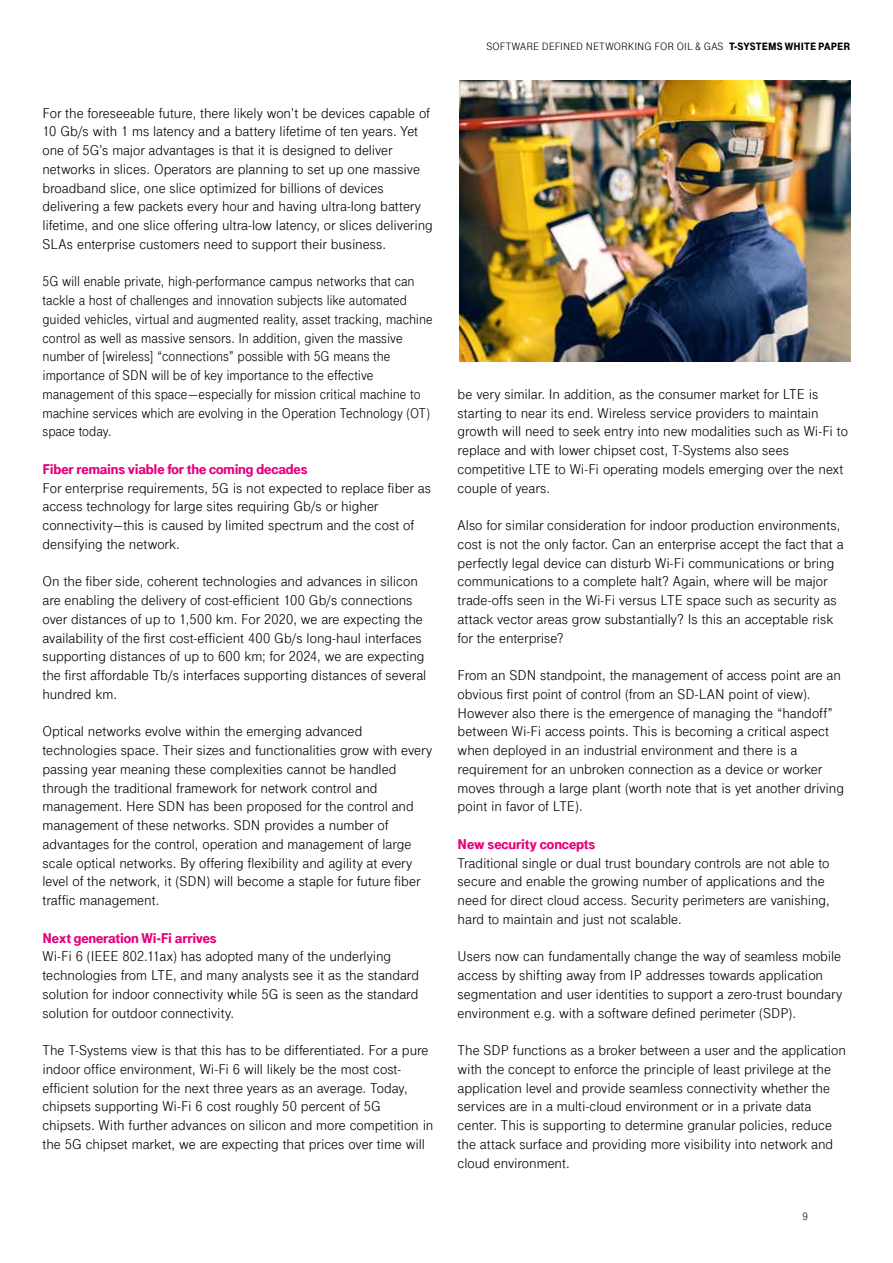
<style>
.page{position:relative;width:893px;height:1263px;background:#fff}
.page>*{position:absolute;margin:0;border:0;box-sizing:border-box;transform-origin:0 0}
.t1{font:15px/18.8px "Tele Grotesk Next";color:#000}
.t2{font:15px/18.8px "Tele Grotesk Next";color:#000;scale:.94 1}
.t3{font:900 15px "Tele Grotesk Next";letter-spacing:-.01em;color:#e6007d}
.t4{font:11.25px "Tele Grotesk Next";letter-spacing:.005em;color:#000}
.s1{font-weight:900}
</style>
<div class="page">
<img style="left:460px;top:80px;width:390px;height:281px">
<p class="t1" style="left:43px;top:103px;width:392px">For the foreseeable future, there likely won’t be devices capable of 10 Gb/s with 1 ms latency and a battery lifetime of ten years. Yet one of 5G’s major advantages is that it is designed to deliver networks in slices. Operators are planning to set up one massive broadband slice, one slice optimized for billions of devices delivering a few packets every hour and having ultra-long battery lifetime, and one slice offering ultra-low latency, or slices delivering SLAs enterprise customers need to support their business.</p>
<p class="t2" style="left:43px;top:272px;width:417px">5G will enable private, high-performance campus networks that can tackle a host of challenges and innovation subjects like automated guided vehicles, virtual and augmented reality, asset tracking, machine control as well as massive sensors. In addition, given the massive number of [wireless] “connections” possible with 5G means the importance of SDN will be of key importance to the effective management of this space―especially for mission critical machine to machine services which are evolving in the Operation Technology (OT) space today.</p>
<p class="t3" style="left:43px;top:460px;width:267px">Fiber remains viable for the coming decades</p>
<p class="t1" style="left:43px;top:478px;width:390px">For enterprise requirements, 5G is not expected to replace fiber as access technology for large sites requiring Gb/s or higher connectivity—this is caused by limited spectrum and the cost of densifying the network.</p>
<p class="t1" style="left:43px;top:572px;width:385px">On the fiber side, coherent technologies and advances in silicon are enabling the delivery of cost-efficient 100 Gb/s connections over distances of up to 1,500 km. For 2020, we are expecting the availability of the first cost-efficient 400 Gb/s long-haul interfaces supporting distances of up to 600 km; for 2024, we are expecting the first affordable Tb/s interfaces supporting distances of several hundred km.</p>
<p class="t1" style="left:43px;top:722px;width:391px">Optical networks evolve within the emerging advanced technologies space. Their sizes and functionalities grow with every passing year meaning these complexities cannot be handled through the traditional framework for network control and management. Here SDN has been proposed for the control and management of these networks. SDN provides a number of advantages for the control, operation and management of large scale optical networks. By offering flexibility and agility at every level of the network, it (SDN) will become a staple for future fiber traffic management.</p>
<p class="t3" style="left:43px;top:929px;width:176px">Next generation Wi-Fi arrives</p>
<p class="t1" style="left:43px;top:947px;width:378px">Wi-Fi 6 (IEEE 802.11ax) has adopted many of the underlying technologies from LTE, and many analysts see it as the standard solution for indoor connectivity while 5G is seen as the standard solution for outdoor connectivity.</p>
<p class="t1" style="left:43px;top:1041px;width:392px">The T-Systems view is that this has to be differentiated. For a pure indoor office environment, Wi-Fi 6 will likely be the most cost&shy;efficient solution for the next three years as an average. Today, chipsets supporting Wi-Fi 6 cost roughly 50 percent of 5G chipsets. With further advances on silicon and more competition in the 5G chipset market, we are expecting that prices over time will</p>
<p class="t4" style="left:486px;top:40px;width:365px">SOFTWARE DEFINED NETWORKING FOR OIL &amp; GAS <span class="s1">T-SYSTEMS WHITE PAPER</span></p>
<p class="t1" style="left:458px;top:385px;width:392px">be very similar. In addition, as the consumer market for LTE is starting to near its end. Wireless service providers to maintain growth will need to seek entry into new modalities such as Wi-Fi to replace and with lower chipset cost, T-Systems also sees competitive LTE to Wi-Fi operating models emerging over the next couple of years.</p>
<p class="t1" style="left:458px;top:516px;width:387px">Also for similar consideration for indoor production environments, cost is not the only factor. Can an enterprise accept the fact that a perfectly legal device can disturb Wi-Fi communications or bring communications to a complete halt? Again, where will be major trade-offs seen in the Wi-Fi versus LTE space such as security as attack vector areas grow substantially? Is this an acceptable risk for the enterprise?</p>
<p class="t1" style="left:458px;top:666px;width:388px">From an SDN standpoint, the management of access point are an obvious first point of control (from an SD-LAN point of view).<br>However also there is the emergence of managing the “handoff” between Wi-Fi access points. This is becoming a critical aspect when deployed in an industrial environment and there is a requirement for an unbroken connection as a device or worker moves through a large plant (worth note that is yet another driving point in favor of LTE).</p>
<p class="t3" style="left:458px;top:835px;width:139px">New security concepts</p>
<p class="t1" style="left:458px;top:853px;width:374px">Traditional single or dual trust boundary controls are not able to secure and enable the growing number of applications and the need for direct cloud access. Security perimeters are vanishing, hard to maintain and just not scalable.</p>
<p class="t1" style="left:458px;top:947px;width:386px">Users now can fundamentally change the way of seamless mobile access by shifting away from IP addresses towards application segmentation and user identities to support a zero-trust boundary environment e.g. with a software defined perimeter (SDP).</p>
<p class="t1" style="left:458px;top:1041px;width:390px">The SDP functions as a broker between a user and the application with the concept to enforce the principle of least privilege at the application level and provide seamless connectivity whether the services are in a multi-cloud environment or in a private data center. This is supporting to determine granular policies, reduce the attack surface and providing more visibility into network and cloud environment.</p>
<p class="t4" style="left:802px;top:1210px;width:7px">9</p>
</div>
